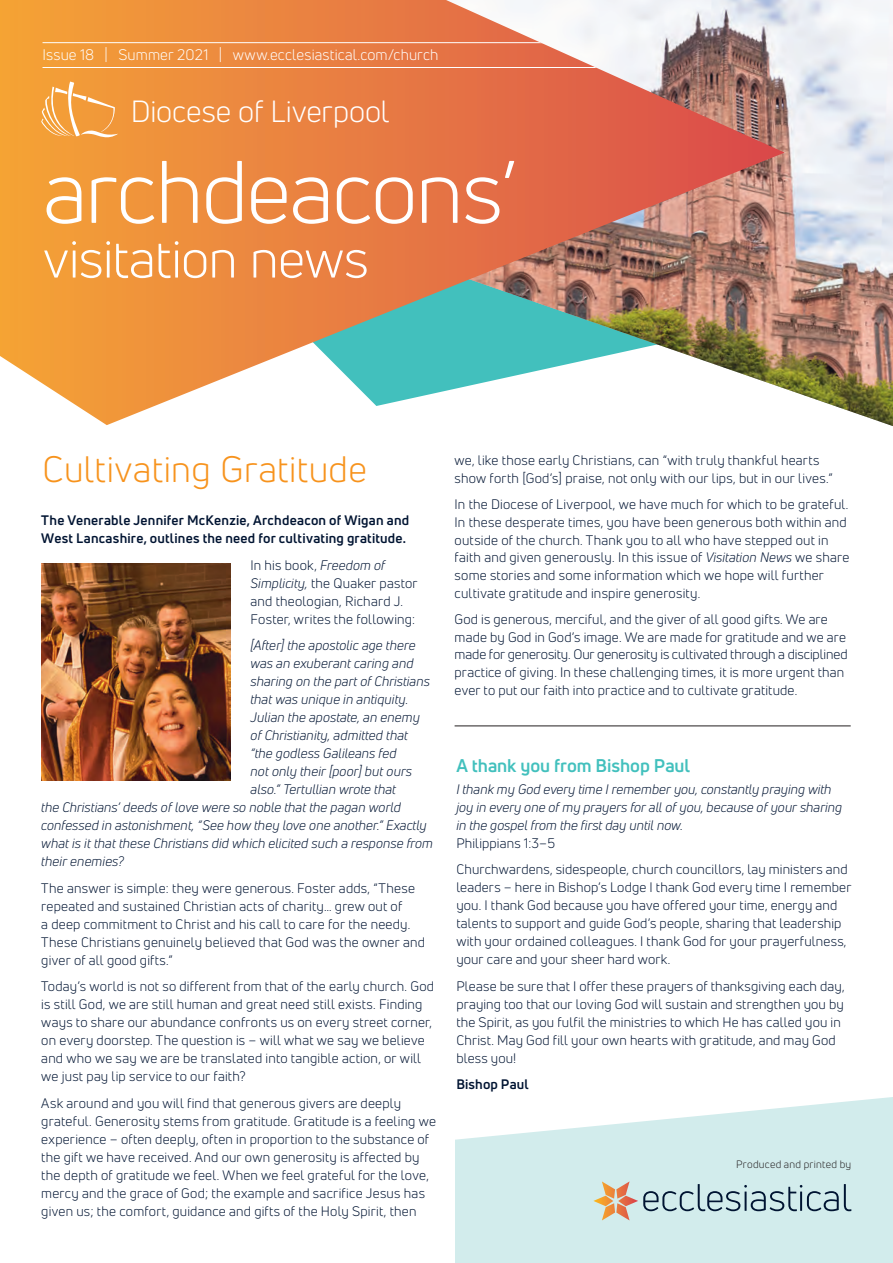
<style>
.page{position:relative;width:893px;height:1263px;background:#fff}
.page>*{position:absolute;margin:0;border:0;box-sizing:border-box;transform-origin:0 0}
._03_Main_Newsletter{font:86.7px "Uni Neue";letter-spacing:-.02em;color:#fff}
._03_Main_Newsletter-2{font:52.5px "Uni Neue";letter-spacing:-.01em;color:#fff}
._07A_Main_Title_Oran{font:36px "Uni Neue";letter-spacing:.015em;color:#f7931d}
._03_Main_Newsletter-3{font:30px "Uni Neue";letter-spacing:-.005em;color:#fff}
._11A_Subhead_Red{font:700 18px "Uni Neue";letter-spacing:-.005em;color:#42c0bd}
.t1{font:15px "Uni Neue";letter-spacing:.01em;color:#fff}
._08A_Main_Copy{font:13.5px/18px "Uni Neue";letter-spacing:.015em;color:#001432}
._08A_Main_Copy-2{font:italic 13.5px/18px "Uni Neue";letter-spacing:.01em;color:#001432}
._08A_Main_Copy-3{font:700 13.5px/18px "Uni Neue";letter-spacing:.015em;color:#001432}
._08A_Main_Copy-4{font:10.5px "Uni Neue";letter-spacing:.025em;color:#231f20}
.s1{font-style:italic}
.s2{font-style:normal}
</style>
<div class="page">
<img style="left:785px;top:0;width:108px;height:426px">
<svg style="left:0;top:0;width:785px;height:425px;background:#d7986b"></svg>
<hr style="left:43px;top:42px;width:742px;height:1px;background:#fff">
<hr style="left:43px;top:67px;width:742px;height:1px;background:#fff">
<img style="left:41px;top:564px;width:190px;height:216px">
<svg style="left:41px;top:82px;width:77px;height:59px;background:#f3a954"></svg>
<svg style="left:455px;top:1097px;width:438px;height:166px;background:#d8eeee"></svg>
<svg style="left:593px;top:1181px;width:258px;height:39px;background:#bccccb"></svg>
<hr style="left:455px;top:726px;width:396px;height:1px;background:#231f20">
<p class="t1" style="left:43px;top:46px;width:397px">Issue 18 | Summer 2021 | www.ecclesiastical.com/church</p>
<p class="_03_Main_Newsletter-3" style="left:131px;top:93px;width:260px">Diocese of Liverpool</p>
<p class="_03_Main_Newsletter" style="left:43px;top:140px;width:475px">archdeacons’</p>
<p class="_03_Main_Newsletter-2" style="left:43px;top:227px;width:327px">visitation news</p>
<p class="_07A_Main_Title_Oran" style="left:43px;top:448px;width:326px">Cultivating Gratitude</p>
<p class="_08A_Main_Copy-3" style="left:41px;top:511px;width:369px">The Venerable Jennifer McKenzie, Archdeacon of Wigan and<br>West Lancashire, outlines the need for cultivating gratitude.</p>
<p class="_08A_Main_Copy" style="left:251px;top:556px;width:169px">In his book, <span class="s1">Freedom of<br>Simplicity,</span> the Quaker pastor and theologian, Richard J.<br>Foster, writes the following:</p>
<p class="_08A_Main_Copy-2" style="left:251px;top:636px;width:166px">[After] the apostolic age there</p>
<p class="_08A_Main_Copy-2" style="left:251px;top:654px;width:164px">was an exuberant caring and</p>
<p class="_08A_Main_Copy-2" style="left:251px;top:672px;width:181px">sharing on the part of Christians</p>
<p class="_08A_Main_Copy-2" style="left:251px;top:690px;width:159px">that was unique in antiquity.</p>
<p class="_08A_Main_Copy-2" style="left:251px;top:708px;width:171px">Julian the apostate, an enemy</p>
<p class="_08A_Main_Copy-2" style="left:251px;top:726px;width:159px">of Christianity, admitted that</p>
<p class="_08A_Main_Copy-2" style="left:251px;top:744px;width:147px">“the godless Galileans fed</p>
<p class="_08A_Main_Copy-2" style="left:251px;top:762px;width:163px">not only their [poor] but ours</p>
<p class="_08A_Main_Copy-2" style="left:251px;top:780px;width:147px">also.” Tertullian wrote that</p>
<p class="_08A_Main_Copy-2" style="left:41px;top:798px;width:361px">the Christians’ deeds of love were so noble that the pagan world</p>
<p class="_08A_Main_Copy-2" style="left:41px;top:816px;width:387px">confessed in astonishment, “See how they love one another.” Exactly</p>
<p class="_08A_Main_Copy-2" style="left:41px;top:834px;width:393px">what is it that these Christians did which elicited such a response from</p>
<p class="_08A_Main_Copy-2" style="left:41px;top:852px;width:84px">their enemies?</p>
<p class="_08A_Main_Copy" style="left:41px;top:879px;width:385px">The answer is simple: they were generous. Foster adds, “These repeated and sustained Christian acts of charity… grew out of<br>a deep commitment to Christ and his call to care for the needy.<br>These Christians genuinely believed that God was the owner and giver of all good gifts.”</p>
<p class="_08A_Main_Copy" style="left:41px;top:977px;width:394px">Today’s world is not so different from that of the early church. God is still God, we are still human and great need still exists. Finding ways to share our abundance confronts us on every street corner, on every doorstep. The question is – will what we say we believe and who we say we are be translated into tangible action, or will we just pay lip service to our faith?</p>
<p class="_08A_Main_Copy" style="left:41px;top:1094px;width:396px">Ask around and you will find that generous givers are deeply grateful. Generosity stems from gratitude. Gratitude is a feeling we experience – often deeply, often in proportion to the substance of the gift we have received. And our own generosity is affected by the depth of gratitude we feel. When we feel grateful for the love, mercy and the grace of God; the example and sacrifice Jesus has given us; the comfort, guidance and gifts of the Holy Spirit, then</p>
<p class="_08A_Main_Copy" style="left:455px;top:451px;width:380px">we, like those early Christians, can “with truly thankful hearts show forth [God’s] praise, not only with our lips, but in our lives.”</p>
<p class="_08A_Main_Copy" style="left:455px;top:495px;width:396px">In the Diocese of Liverpool, we have much for which to be grateful.<br>In these desperate times, you have been generous both within and outside of the church. Thank you to all who have stepped out in faith and given generously. In this issue of <span class="s1">Visitation News</span> we share some stories and some information which we hope will further cultivate gratitude and inspire generosity.</p>
<p class="_08A_Main_Copy" style="left:455px;top:610px;width:394px">God is generous, merciful, and the giver of all good gifts. We are made by God in God’s image. We are made for gratitude and we are made for generosity. Our generosity is cultivated through a disciplined practice of giving. In these challenging times, it is more urgent than ever to put our faith into practice and to cultivate gratitude.</p>
<p class="_11A_Subhead_Red" style="left:456px;top:754px;width:235px">A thank you from Bishop Paul</p>
<p class="_08A_Main_Copy-2" style="left:456px;top:780px;width:387px">I thank my God every time I remember you, constantly praying with joy in every one of my prayers for all of you, because of your sharing in the gospel from the first day until now.<br><span class="s2">Philippians 1:3–5</span></p>
<p class="_08A_Main_Copy" style="left:456px;top:860px;width:397px">Churchwardens, sidespeople, church councillors, lay ministers and leaders – here in Bishop’s Lodge I thank God every time I remember you. I thank God because you have offered your time, energy and talents to support and guide God’s people, sharing that leadership with your ordained colleagues. I thank God for your prayerfulness, your care and your sheer hard work.</p>
<p class="_08A_Main_Copy" style="left:456px;top:977px;width:390px">Please be sure that I offer these prayers of thanksgiving each day, praying too that our loving God will sustain and strengthen you by the Spirit, as you fulfil the ministries to which He has called you in Christ. May God fill your own hearts with gratitude, and may God bless you!</p>
<p class="_08A_Main_Copy-3" style="left:456px;top:1075px;width:74px">Bishop Paul</p>
<p class="_08A_Main_Copy-4" style="left:736px;top:1158px;width:117px">Produced and printed by</p>
</div>
